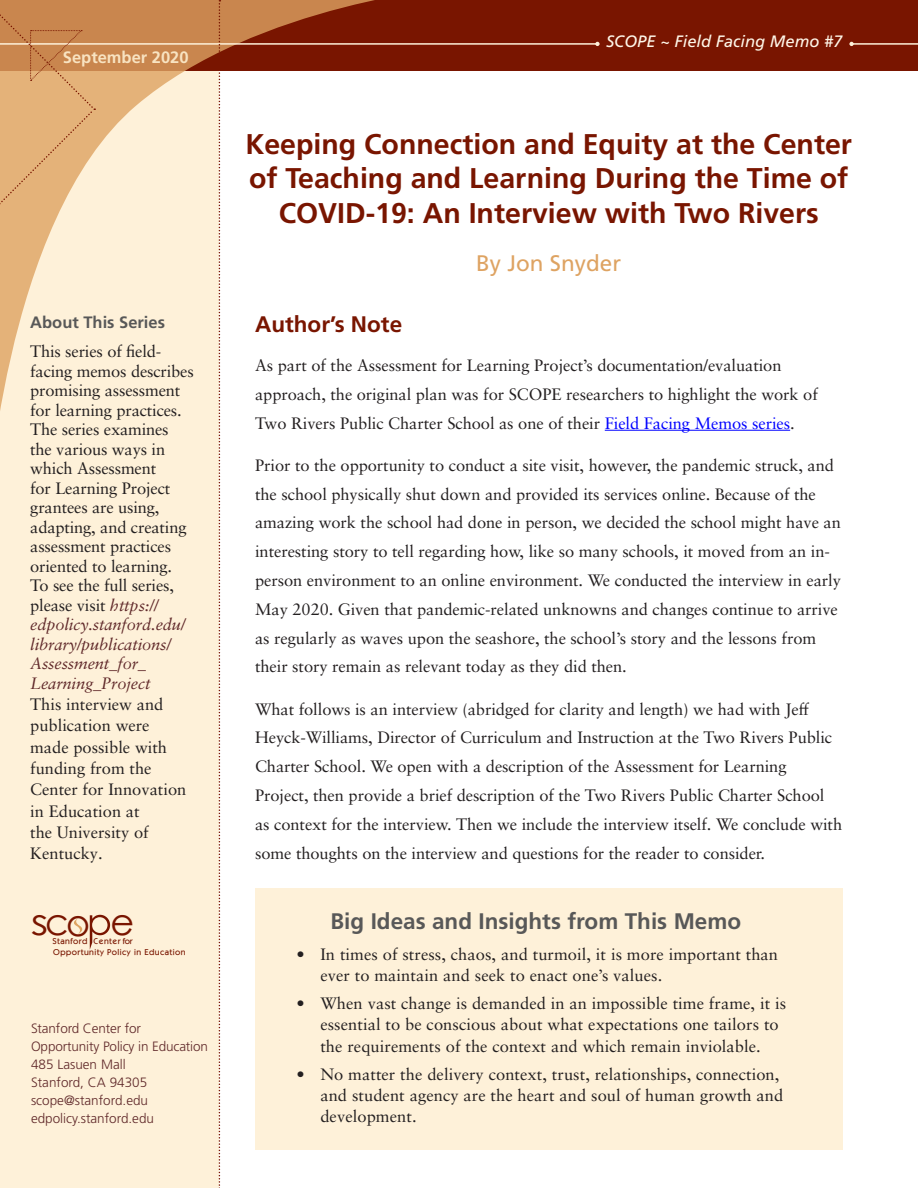
<style>
.page{position:relative;width:918px;height:1188px;background:#fff}
.page>*{position:absolute;margin:0;border:0;box-sizing:border-box;transform-origin:0 0}
.t1{font:36.75px "Century Gothic";color:#791500;scale:1.24 1}
.t2{font:36.75px "Century Gothic";color:#791500}
.Hed_1{font:700 28.5px/34.5px "Frutiger LT Std";color:#791500;text-align:center}
.Hed{font:700 22.5px "Frutiger LT Std";color:#585858}
.Hed-2{font:700 22.5px "Frutiger LT Std";color:#791500}
.Hed_1-2{font:22.5px "Frutiger LT Std";color:#dea362}
.First_Paragraph{font:16.5px/28.8px "Sabon LT Pro";letter-spacing:-.005em;color:#231f20}
.Body_Text{font:16.5px/19.5px "Sabon LT Pro";letter-spacing:-.01em;color:#231f20}
.Hed_3{font:italic 16.5px "Frutiger LT Std";color:#fef6e8}
.Hed_2{font:700 16.5px "Frutiger LT Std";color:#585858}
.Hed_3-2{font:700 16.5px "Frutiger LT Std";color:#f8e3c1}
.Body_Text-2{font:300 13.5px/18px "Frutiger LT Std";color:#60292a}
.t3{font:500 8.55px "Itc Kabel";letter-spacing:.05em;color:#791500}
.s1{font-style:italic;color:#60292a}
.s2{color:#00f}
</style>
<div class="page">
<div style="left:0;top:71px;width:219px;height:1117px;background:#fef1d9"></div>
<svg style="left:74px;top:915px;width:36px;height:35px"></svg>
<div style="left:0;top:0;width:918px;height:70px;background:#791500"></div>
<svg style="left:595px;top:42px;width:5px;height:4px"></svg>
<svg style="left:849px;top:42px;width:5px;height:4px"></svg>
<hr style="left:852px;top:43px;width:66px;height:2px;background:#fef1d9">
<svg style="left:0;top:0;width:459px;height:521px"></svg>
<hr style="left:0;top:43px;width:596px;height:2px;background:#fef1d9">
<svg style="left:0;top:0;width:95px;height:229px;background:#dca872"></svg>
<svg style="left:219px;top:0;width:1px;height:1188px"></svg>
<div style="left:255px;top:888px;width:587px;height:262px;background:#fef1d9"></div>
<hr style="left:605px;top:430px;width:185px;height:1px;background:#00f">
<p class="Hed_3-2" style="left:63px;top:47px;width:127px">September 2020</p>
<p class="Hed_2" style="left:30px;top:312px;width:136px">About This Series</p>
<p class="Body_Text" style="left:30px;top:341px;width:165px">This series of field&shy;facing memos describes promising assessment for learning practices.<br>The series examines the various ways in which Assessment<br>for Learning Project grantees are using, adapting, and creating assessment practices oriented to learning.<br>To see the full series, please visit <span class="s1">https:// edpolicy.stanford.edu/ library/publications/<br>Assessment_for_<br>Learning_Project</span></p>
<p class="Body_Text" style="left:30px;top:693px;width:158px;line-height:21.3px">This interview and publication were made possible with funding from the<br>Center for Innovation in Education at<br>the University of<br>Kentucky.</p>
<p class="t1" style="left:31px;top:899px;width:85px">sc e</p>
<p class="t2" style="left:66px;top:900px;width:26px">o</p>
<p class="t3" style="left:53px;top:947px;width:134px">Opportunity Policy in Education</p>
<p class="t3" style="left:53px;top:936px;width:82px">Stanford Center for</p>
<p class="Body_Text-2" style="left:31px;top:1020px;width:179px">Stanford Center for<br>Opportunity Policy in Education<br>485 Lasuen Mall<br>Stanford, CA 94305 scope@stanford.edu edpolicy.stanford.edu</p>
<p class="Hed_3" style="left:606px;top:32px;width:238px">SCOPE ~ Field Facing Memo #7</p>
<p class="Hed_1" style="left:245px;top:127px;width:608px">Keeping Connection and Equity at the Center of Teaching and Learning During the Time of<br>COVID-19: An Interview with Two Rivers</p>
<p class="Hed_1-2" style="left:476px;top:250px;width:147px">By Jon Snyder</p>
<p class="Hed-2" style="left:255px;top:311px;width:149px">Author’s Note</p>
<p class="First_Paragraph" style="left:255px;top:350px;width:564px">As part of the Assessment for Learning Project’s documentation/evaluation approach, the original plan was for SCOPE researchers to highlight the work of<br>Two Rivers Public Charter School as one of their <span class="s2">Field Facing Memos series</span>.</p>
<p class="First_Paragraph" style="left:255px;top:450px;width:587px">Prior to the opportunity to conduct a site visit, however, the pandemic struck, and the school physically shut down and provided its services online. Because of the amazing work the school had done in person, we decided the school might have an interesting story to tell regarding how, like so many schools, it moved from an in&shy;person environment to an online environment. We conducted the interview in early May 2020. Given that pandemic-related unknowns and changes continue to arrive as regularly as waves upon the seashore, the school’s story and the lessons from their story remain as relevant today as they did then.</p>
<p class="First_Paragraph" style="left:255px;top:694px;width:589px">What follows is an interview (abridged for clarity and length) we had with Jeff Heyck-Williams, Director of Curriculum and Instruction at the Two Rivers Public Charter School. We open with a description of the Assessment for Learning Project, then provide a brief description of the Two Rivers Public Charter School as context for the interview. Then we include the interview itself. We conclude with some thoughts on the interview and questions for the reader to consider.</p>
<p class="Hed" style="left:330px;top:907px;width:412px">Big Ideas and Insights from This Memo</p>
<p class="First_Paragraph" style="left:320px;top:943px;width:459px;line-height:21.3px;text-indent:-24px">• In times of stress, chaos, and turmoil, it is more important than ever to maintain and seek to enact one’s values.</p>
<p class="First_Paragraph" style="left:320px;top:992px;width:467px;line-height:21.3px;text-indent:-24px">• When vast change is demanded in an impossible time frame, it is essential to be conscious about what expectations one tailors to the requirements of the context and which remain inviolable.</p>
<p class="First_Paragraph" style="left:320px;top:1063px;width:465px;line-height:21.3px;text-indent:-24px">• No matter the delivery context, trust, relationships, connection, and student agency are the heart and soul of human growth and development.</p>
</div>
